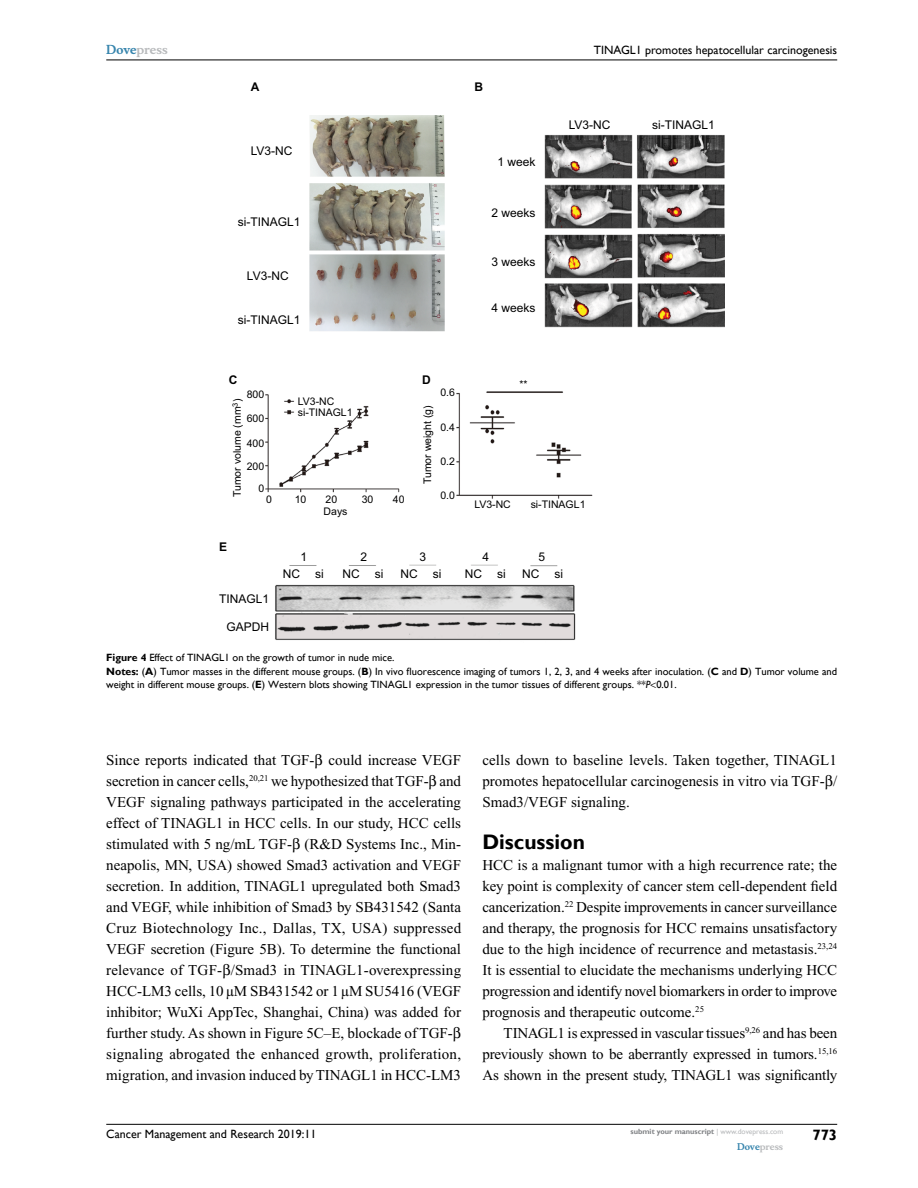
<style>
.page{position:relative;width:918px;height:1188px;background:#fff}
.page>*{position:absolute;margin:0;border:0;box-sizing:border-box;transform-origin:0 0}
.t1{font:700 21px "Gill Sans";color:#000}
.t2{font:15px/21px "Times New Roman";color:#000;text-align:justify}
.t3{font:700 15px "Gill Sans";color:#000}
.t4{font:12px "Arial";color:#000}
.t5{font:12px "Gill Sans";color:#000}
.t6{font:700 12px "Musee";color:#b8babc}
.t7{font:700 12px "Arial";color:#000}
.t8{font:10.5px/13.5px "Gill Sans";color:#000}
.t9{font:10.5px/10.8px "Arial";color:#000}
.t10{font:700 9px "Musee";color:#b8babc}
.t11{font:700 7.5px "Gill Sans";color:#808285}
.s1{color:#3785ad}
.s2{font-weight:700}
.s3{font-style:italic}
.s4{font-weight:400;color:#b8babc}
</style>
<div class="page">
<hr style="left:106px;top:1124px;width:731px;height:1px;background:#000">
<hr style="left:106px;top:60px;width:731px;height:1px;background:#000">
<img style="left:266px;top:115px;width:458px;height:525px">
<p class="t6" style="left:106px;top:43px;width:63px"><span class="s1">Dove</span>press</p>
<p class="t7" style="left:251px;top:78px;width:10px">A</p>
<p class="t4" style="left:251px;top:143px;width:43px">LV3-NC</p>
<p class="t4" style="left:238px;top:214px;width:64px">si-TINAGL1</p>
<p class="t4" style="left:247px;top:268px;width:43px">LV3-NC</p>
<p class="t4" style="left:238px;top:311px;width:64px">si-TINAGL1</p>
<p class="t7" style="left:474px;top:78px;width:10px">B</p>
<p class="t4" style="left:498px;top:154px;width:40px">1 week</p>
<p class="t4" style="left:492px;top:205px;width:46px">2 weeks</p>
<p class="t4" style="left:492px;top:253px;width:46px">3 weeks</p>
<p class="t4" style="left:492px;top:299px;width:46px">4 weeks</p>
<p class="t5" style="left:594px;top:43px;width:15px">TINAGL</p>
<p class="t5" style="left:636px;top:43px;width:203px">1 promotes hepatocellular carcinogenesis</p>
<p class="t4" style="left:569px;top:116px;width:43px">LV3-NC</p>
<p class="t4" style="left:652px;top:116px;width:64px">si-TINAGL1</p>
<p class="t7" style="left:229px;top:371px;width:10px">C</p>
<p class="t9" style="left:247px;top:389px;width:19px">800</p>
<p class="t9" style="left:247px;top:413px;width:19px">600</p>
<p class="t9" style="left:247px;top:432px;width:19px;line-height:23.1px">400<br>200</p>
<p class="t9" style="left:258px;top:483px;width:7px">0</p>
<p class="t9" style="left:298px;top:396px;width:56px">LV3-NC si-TINAGL1</p>
<p class="t9" style="left:232px;top:497px;width:100px;rotate:-90deg">Tumor volume (mm<sup>3</sup>)</p>
<p class="t9" style="left:266px;top:494px;width:7px">0</p>
<p class="t9" style="left:295px;top:494px;width:13px">10</p>
<p class="t9" style="left:326px;top:494px;width:13px">20</p>
<p class="t9" style="left:362px;top:494px;width:13px">30</p>
<p class="t9" style="left:393px;top:494px;width:13px">40</p>
<p class="t9" style="left:324px;top:506px;width:25px">Days</p>
<p class="t7" style="left:219px;top:538px;width:10px">E</p>
<p class="t4" style="left:301px;top:549px;width:8px">1</p>
<p class="t4" style="left:360px;top:549px;width:8px">2</p>
<p class="t7" style="left:422px;top:371px;width:10px">D</p>
<p class="t9" style="left:440px;top:387px;width:16px">0.6</p>
<p class="t9" style="left:440px;top:422px;width:16px">0.4</p>
<p class="t9" style="left:440px;top:456px;width:16px">0.2</p>
<p class="t9" style="left:440px;top:490px;width:16px">0.0</p>
<p class="t9" style="left:422px;top:484px;width:80px;rotate:-90deg">Tumor weight (g)</p>
<p class="t9" style="left:519px;top:379px;width:10px">**</p>
<p class="t9" style="left:474px;top:499px;width:38px">LV3-NC</p>
<p class="t9" style="left:531px;top:499px;width:56px">si-TINAGL1</p>
<p class="t4" style="left:420px;top:549px;width:8px">3</p>
<p class="t4" style="left:483px;top:549px;width:8px">4</p>
<p class="t4" style="left:538px;top:549px;width:8px">5</p>
<p class="t4" style="left:219px;top:591px;width:52px">TINAGL1</p>
<p class="t4" style="left:226px;top:619px;width:44px">GAPDH</p>
<p class="t4" style="left:283px;top:565px;width:19px">NC</p>
<p class="t4" style="left:315px;top:565px;width:10px">si</p>
<p class="t4" style="left:343px;top:565px;width:42px">NC si</p>
<p class="t4" style="left:400px;top:565px;width:42px">NC si</p>
<p class="t4" style="left:465px;top:565px;width:42px">NC si</p>
<p class="t4" style="left:522px;top:565px;width:42px">NC si</p>
<p class="t8" style="left:106px;top:651px;width:732px;text-indent:118px">1 on the growth of tumor in nude mice.<br><span class="s2">Notes:</span> (<span class="s2">A</span>) Tumor masses in the different mouse groups. (<span class="s2">B</span>) In vivo fluorescence imaging of tumors 1, 2, 3, and 4 weeks after inoculation. (<span class="s2">C</span> and <span class="s2">D</span>) Tumor volume and weight in different mouse groups. (<span class="s2">E</span>) Western blots showing TINAGL</p>
<p class="t8" style="left:106px;top:651px;width:95px"><span class="s2">Figure 4</span> Effect of TINAGL</p>
<p class="t8" style="left:408px;top:678px;width:271px">1 expression in the tumor tissues of different groups. **<span class="s3">P</span> 0.01.</p>
<p class="t2" style="left:106px;top:749px;width:356px;text-align:left">Since reports indicated that TGF- could increase VEGF secretion in cancer cells,<sup>20,21</sup> we hypothesized that TGF- and VEGF signaling pathways participated in the accelerating effect of TINAGL1 in HCC cells. In our study, HCC cells stimulated with 5 ng/mL TGF- (R&amp;D Systems Inc., Min&shy;neapolis, MN, USA) showed Smad3 activation and VEGF secretion. In addition, TINAGL1 upregulated both Smad3 and VEGF, while inhibition of Smad3 by SB431542 (Santa Cruz Biotechnology Inc., Dallas, TX, USA) suppressed VEGF secretion (Figure 5B). To determine the functional relevance of TGF- /Smad3 in TINAGL1-overexpressing HCC-LM3 cells, 10 µM SB431542 or 1 µM SU5416 (VEGF inhibitor; WuXi AppTec, Shanghai, China) was added for further study. As shown in Figure 5C–E, blockade of TGF&shy;signaling abrogated the enhanced growth, proliferation, migration, and invasion induced by TINAGL1 in HCC-LM3</p>
<p class="t2" style="left:482px;top:749px;width:356px">cells down to baseline levels. Taken together, TINAGL1 promotes hepatocellular carcinogenesis in vitro via TGF- / Smad3/VEGF signaling.</p>
<h1 class="t1" style="left:482px;top:829px;width:104px">Discussion</h1>
<p class="t2" style="left:482px;top:854px;width:356px">HCC is a malignant tumor with a high recurrence rate; the key point is complexity of cancer stem cell-dependent field cancerization.<sup>22</sup> Despite improvements in cancer surveillance and therapy, the prognosis for HCC remains unsatisfactory due to the high incidence of recurrence and metastasis.<sup>23,24<br></sup>It is essential to elucidate the mechanisms underlying HCC progression and identify novel biomarkers in order to improve prognosis and therapeutic outcome.<sup>25</sup></p>
<p class="t2" style="left:482px;top:1022px;width:356px;text-indent:21px">TINAGL1 is expressed in vascular tissues<sup>9,26</sup> and has been previously shown to be aberrantly expressed in tumors.<sup>15,16<br></sup>As shown in the present study, TINAGL1 was significantly</p>
<p class="t5" style="left:106px;top:1127px;width:212px">Cancer Management and Research 2019:11</p>
<p class="t11" style="left:631px;top:1127px;width:154px">submit your manuscript <span class="s4">| www.dovepress.com</span></p>
<p class="t10" style="left:737px;top:1141px;width:48px"><span class="s1">Dove</span>press</p>
<p class="t3" style="left:812px;top:1126px;width:26px">773</p>
</div>
